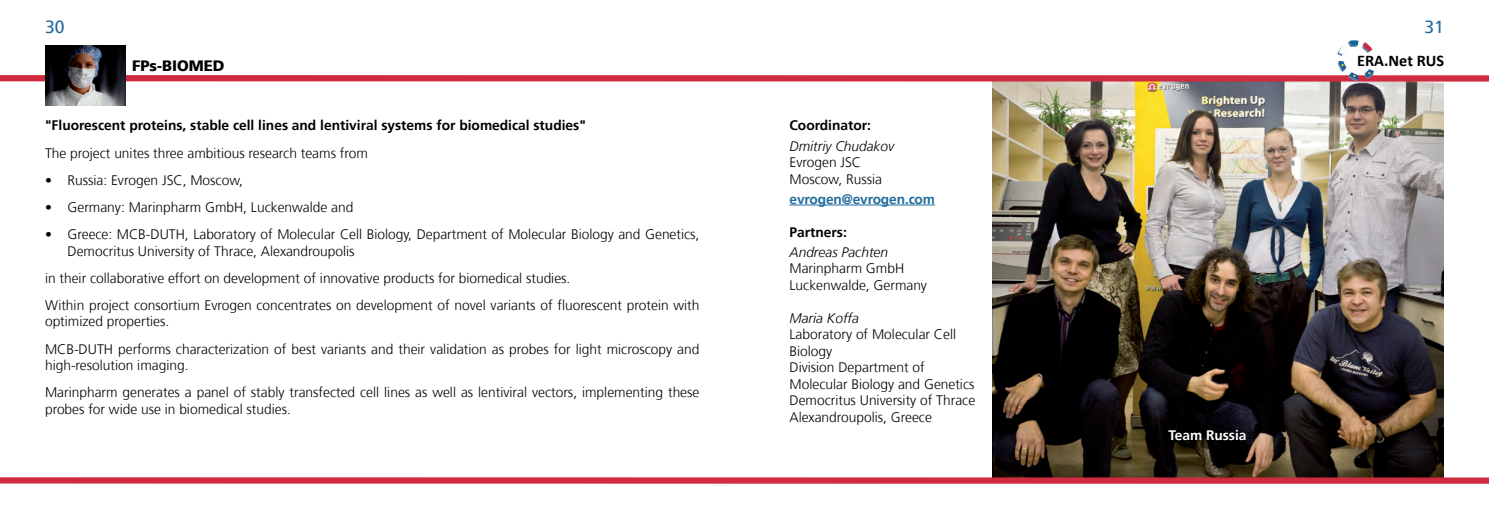
<style>
.page{position:relative;width:1489px;height:525px;background:#fff}
.page>*{position:absolute;margin:0;border:0;box-sizing:border-box;transform-origin:0 0}
.t1{font:17.5px "Frutiger";color:#226b9e}
.t2{font:700 16.25px "Calibri";color:#000}
.t3{font:900 15px "Frutiger";color:#000}
.t4{font:300 13.75px/16.5px "Frutiger";color:#000}
.t5{font:700 13.75px "Frutiger";color:#000}
.t6{font:italic 300 13.75px "Frutiger";color:#000}
.t7{font:700 13.75px "Frutiger";letter-spacing:-.01em;color:#226b9e}
.t8{font:700 13.75px "Frutiger";color:#fff}
</style>
<div class="page">
<img style="left:992px;top:81px;width:451px;height:396px">
<div style="left:0;top:75px;width:1488px;height:6px;background:#d02b3f"></div>
<img style="left:45px;top:45px;width:81px;height:60px">
<hr style="left:789px;top:204px;width:146px;height:1px;background:#226b9e">
<div style="left:0;top:477px;width:1488px;height:6px;background:#d02b3f"></div>
<svg style="left:1337px;top:40px;width:36px;height:41px"></svg>
<p class="t1" style="left:45px;top:17px;width:21px">30</p>
<p class="t1" style="left:1424px;top:17px;width:21px">31</p>
<p class="t3" style="left:132px;top:57px;width:94px">FPs-BIOMED</p>
<p class="t2" style="left:1356px;top:50px;width:88px">ERA.Net RUS</p>
<p class="t5" style="left:45px;top:117px;width:542px">"Fluorescent proteins, stable cell lines and lentiviral systems for biomedical studies"</p>
<p class="t4" style="left:45px;top:145px;width:324px">The project unites three ambitious research teams from</p>
<p class="t4" style="left:45px;top:172px;width:199px">• Russia: Evrogen JSC, Moscow,</p>
<p class="t4" style="left:45px;top:199px;width:310px">• Germany: Marinpharm GmbH, Luckenwalde and</p>
<p class="t4" style="left:67px;top:226px;width:633px;text-indent:-22px">• Greece: MCB-DUTH, Laboratory of Molecular Cell Biology, Department of Molecular Biology and Genetics,<br>Democritus University of Thrace, Alexandroupolis</p>
<p class="t4" style="left:45px;top:264px;width:656px;line-height:27.1px">in their collaborative effort on development of innovative products for biomedical studies.<br>Within project consortium Evrogen concentrates on development of novel variants of fluorescent protein with</p>
<p class="t4" style="left:45px;top:308px;width:656px;line-height:27.1px">optimized properties.<br>MCB-DUTH performs characterization of best variants and their validation as probes for light microscopy and</p>
<p class="t4" style="left:45px;top:352px;width:656px;line-height:27.1px">high-resolution imaging.<br>Marinpharm generates a panel of stably transfected cell lines as well as lentiviral vectors, implementing these</p>
<p class="t4" style="left:45px;top:401px;width:247px">probes for wide use in biomedical studies.</p>
<p class="t5" style="left:789px;top:117px;width:83px">Coordinator:</p>
<p class="t6" style="left:789px;top:138px;width:106px">Dmitriy Chudakov</p>
<p class="t4" style="left:789px;top:154px;width:94px">Evrogen JSC<br>Moscow, Russia</p>
<p class="t7" style="left:789px;top:191px;width:147px">evrogen@evrogen.com</p>
<p class="t5" style="left:789px;top:224px;width:59px">Partners:</p>
<p class="t6" style="left:789px;top:244px;width:100px">Andreas Pachten</p>
<p class="t4" style="left:789px;top:260px;width:139px">Marinpharm GmbH<br>Luckenwalde, Germany</p>
<p class="t6" style="left:789px;top:310px;width:71px">Maria Koffa</p>
<p class="t4" style="left:789px;top:326px;width:187px">Laboratory of Molecular Cell<br>Biology<br>Division Department of<br>Molecular Biology and Genetics<br>Democritus University of Thrace<br>Alexandroupolis, Greece</p>
<p class="t8" style="left:1168px;top:427px;width:79px">Team Russia</p>
</div>
